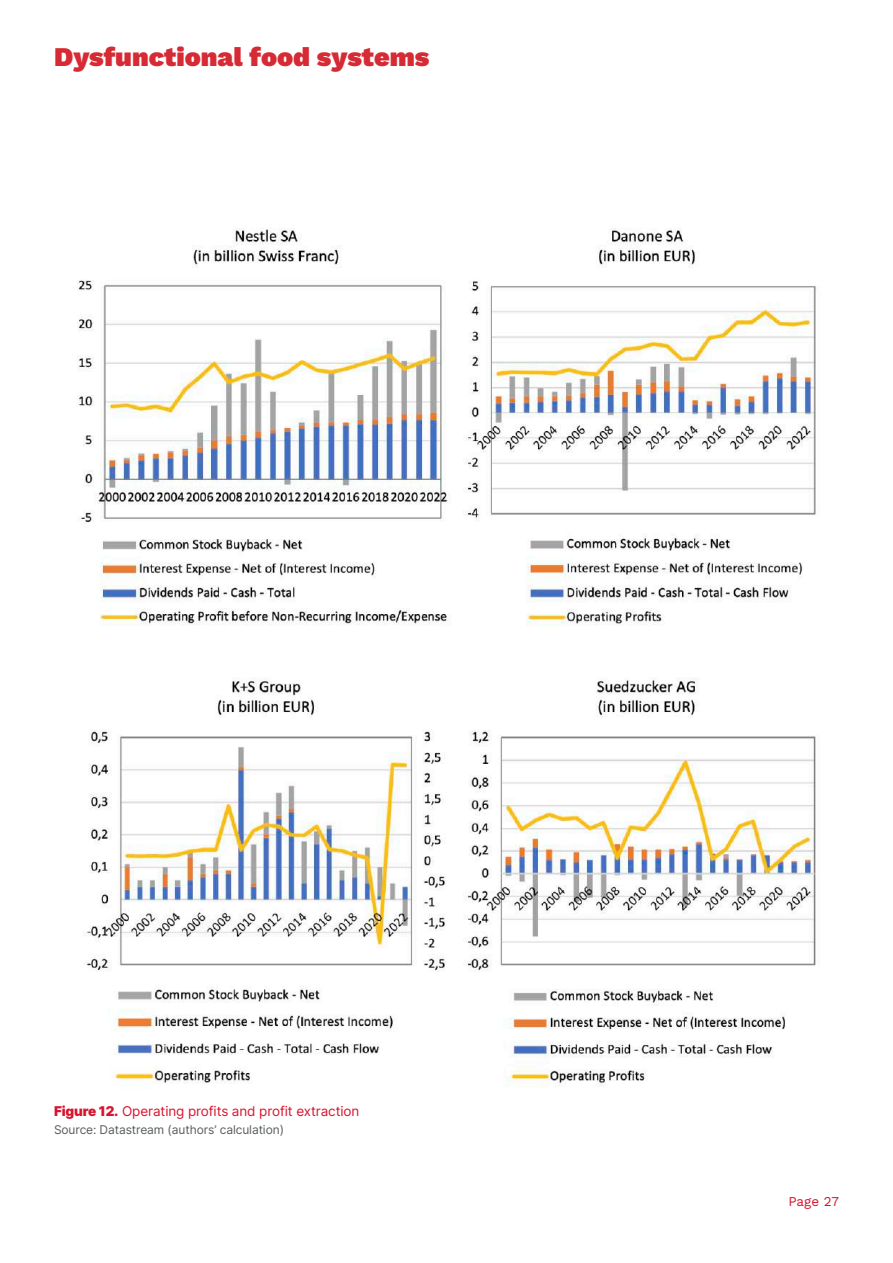
<style>
.page{position:relative;width:893px;height:1263px;background:#fff}
.page>*{position:absolute;margin:0;border:0;box-sizing:border-box;transform-origin:0 0}
.t1{font:900 27px "Work Sans";color:#d62b34}
.t2{font:13.5px "Inter";letter-spacing:-.01em;color:#d7152e}
.t3{font:13.5px "Work Sans";color:#d7152e}
.t4{font:12px "Inter";letter-spacing:-.01em;color:#575d5b}
.s1{font-weight:900}
</style>
<div class="page">
<img style="left:77px;top:228px;width:739px;height:859px">
<img style="left:86px;top:974px;width:360px;height:113px">
<h1 class="t1" style="left:54px;top:41px;width:377px">Dysfunctional food systems</h1>
<p class="t2" style="left:54px;top:1103px;width:307px"><span class="s1">Figure 12.</span> Operating profits and profit extraction</p>
<p class="t4" style="left:54px;top:1122px;width:232px">Source: Datastream (authors’ calculation)</p>
<p class="t3" style="left:788px;top:1193px;width:52px">Page 27</p>
</div>
